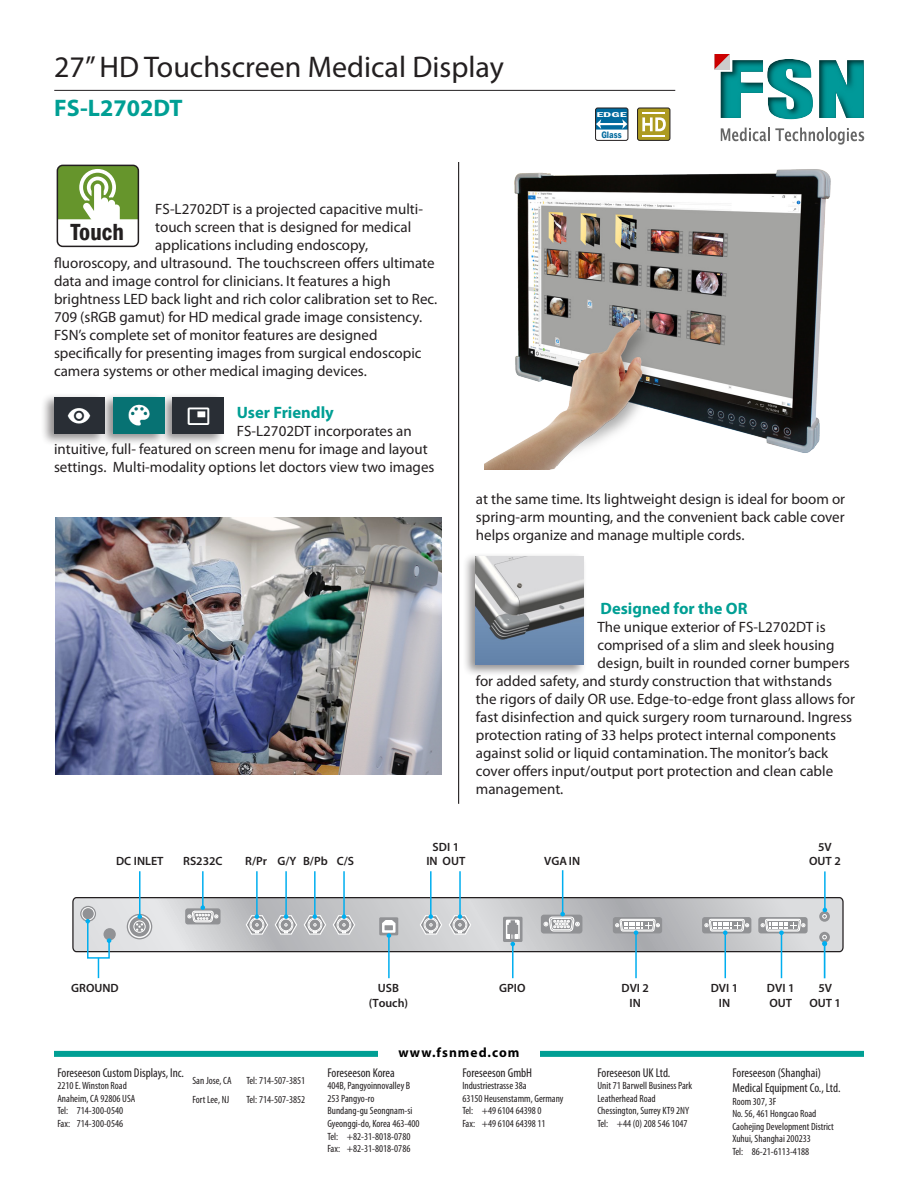
<style>
.page{position:relative;width:918px;height:1188px;background:#fff}
.page>*{position:absolute;margin:0;border:0;box-sizing:border-box;transform-origin:0 0}
.t1{font:30px "Myriad Pro";color:#231f20}
.t2{font:700 24px "Myriad Pro";color:#009f94}
.t3{font:600 condensed 24px "Franklin Gothic";color:#231f20}
.t4{font:700 16.5px "Myriad Pro";color:#009f94}
.t5{font:15px/18px "Myriad Pro";color:#231f20}
.t6{font:700 13.5px "Myriad Pro";letter-spacing:.075em;color:#000}
.t7{font:condensed 12.75px "Myriad Pro";color:#231f20}
.t8{font:600 12px/14.4px "Myriad Pro";color:#231f20;text-align:center}
.t9{font:condensed 10.5px "Myriad Pro";color:#231f20}
.t10{font:600 condensed 9.6px "Franklin Gothic";color:#006a9e}
.t11{font:600 condensed 7.2px "Franklin Gothic";color:#fff;scale:2 1}
</style>
<div class="page">
<svg style="left:72px;top:896px;width:772px;height:54px"></svg>
<hr style="left:202px;top:871px;width:2px;height:37px;background:#00aeef">
<hr style="left:824px;top:871px;width:2px;height:39px;background:#00aeef">
<hr style="left:256px;top:871px;width:2px;height:46px;background:#00aeef">
<hr style="left:285px;top:871px;width:2px;height:46px;background:#00aeef">
<hr style="left:314px;top:871px;width:2px;height:46px;background:#00aeef">
<hr style="left:343px;top:871px;width:2px;height:46px;background:#00aeef">
<hr style="left:430px;top:871px;width:2px;height:46px;background:#00aeef">
<hr style="left:459px;top:871px;width:2px;height:46px;background:#00aeef">
<hr style="left:139px;top:871px;width:2px;height:46px;background:#00aeef">
<hr style="left:562px;top:870px;width:1px;height:44px;background:#00aeef">
<svg style="left:73px;top:898px;width:770px;height:80px"></svg>
<hr style="left:458px;top:162px;width:1px;height:642px;background:#231f20">
<div style="left:54px;top:1051px;width:324px;height:6px;background:#009f94"></div>
<div style="left:540px;top:1051px;width:324px;height:6px;background:#009f94"></div>
<img style="left:819px;top:60px;width:45px;height:58px">
<svg style="left:721px;top:128px;width:143px;height:14px"></svg>
<svg style="left:715px;top:54px;width:98px;height:65px"></svg>
<hr style="left:54px;top:90px;width:621px;height:1px;background:#231f20">
<svg style="left:57px;top:165px;width:81px;height:55px"></svg>
<div style="left:57px;top:165px;width:82px;height:82px;border:2px solid #231f20;border-radius:5px"></div>
<div style="left:41px;top:393px;width:185px;height:53px;background:#231f20;opacity:.5"></div>
<img style="left:54px;top:397px;width:51px;height:37px">
<img style="left:113px;top:397px;width:51px;height:37px">
<img style="left:172px;top:397px;width:51px;height:37px">
<div style="left:462px;top:552px;width:125px;height:125px;background:#231f20;opacity:.5"></div>
<img style="left:476px;top:557px;width:108px;height:108px">
<img style="left:55px;top:517px;width:386px;height:258px">
<div style="left:595px;top:108px;width:33px;height:33px;border:1px solid #231f20;border-radius:2px"></div>
<svg style="left:596px;top:108px;width:32px;height:22px"></svg>
<div style="left:638px;top:108px;width:32px;height:32px;background:#ad9b20;border-radius:2px"></div>
<div style="left:637px;top:108px;width:33px;height:33px;border:1px solid #231f20;border-radius:2px"></div>
<svg style="left:642px;top:112px;width:24px;height:19px"></svg>
<hr style="left:642px;top:135px;width:23px;height:2px;background:#fff">
<img style="left:484px;top:139px;width:368px;height:331px">
<p class="t1" style="left:54px;top:48px;width:451px">27” HD Touchscreen Medical Display</p>
<p class="t2" style="left:54px;top:92px;width:130px">FS-L2702DT</p>
<p class="t5" style="left:155px;top:199px;width:269px">FS-L2702DT is a projected capacitive multi-</p>
<p class="t5" style="left:155px;top:217px;width:257px">touch screen that is designed for medical</p>
<p class="t5" style="left:155px;top:235px;width:214px">applications including endoscopy,</p>
<p class="t5" style="left:54px;top:253px;width:382px">fluoroscopy, and ultrasound. The touchscreen offers ultimate</p>
<p class="t5" style="left:54px;top:271px;width:338px">data and image control for clinicians. It features a high</p>
<p class="t5" style="left:54px;top:289px;width:385px">brightness LED back light and rich color calibration set to Rec.</p>
<p class="t5" style="left:54px;top:307px;width:370px">709 (sRGB gamut) for HD medical grade image consistency.</p>
<p class="t5" style="left:54px;top:325px;width:325px">FSN’s complete set of monitor features are designed</p>
<p class="t5" style="left:54px;top:343px;width:369px">specifically for presenting images from surgical endoscopic</p>
<p class="t5" style="left:54px;top:361px;width:314px">camera systems or other medical imaging devices.</p>
<p class="t4" style="left:237px;top:401px;width:99px">User Friendly</p>
<p class="t5" style="left:54px;top:421px;width:382px;text-indent:183px">FS-L2702DT incorporates an intuitive, full- featured on screen menu for image and layout settings. Multi-modality options let doctors view two images</p>
<p class="t3" style="left:71px;top:216px;width:55px">Touch</p>
<p class="t11" style="left:596px;top:110px;width:17px">EDGE</p>
<p class="t10" style="left:601px;top:128px;width:22px">Glass</p>
<p class="t5" style="left:476px;top:489px;width:371px;text-align:justify">at the same time. Its lightweight design is ideal for boom or spring-arm mounting, and the convenient back cable cover helps organize and manage multiple cords.</p>
<p class="t8" style="left:116px;top:854px;width:49px">DC INLET</p>
<p class="t8" style="left:183px;top:854px;width:41px">RS232C</p>
<p class="t8" style="left:245px;top:854px;width:110px">R/Pr G/Y B/Pb C/S</p>
<p class="t4" style="left:601px;top:597px;width:149px">Designed for the OR</p>
<p class="t5" style="left:597px;top:617px;width:230px">The unique exterior of FS-L2702DT is</p>
<p class="t5" style="left:597px;top:635px;width:239px">comprised of a slim and sleek housing</p>
<p class="t5" style="left:597px;top:653px;width:254px">design, built in rounded corner bumpers</p>
<p class="t5" style="left:476px;top:671px;width:358px">for added safety, and sturdy construction that withstands</p>
<p class="t5" style="left:476px;top:689px;width:381px">the rigors of daily OR use. Edge-to-edge front glass allows for</p>
<p class="t5" style="left:476px;top:707px;width:378px">fast disinfection and quick surgery room turnaround. Ingress</p>
<p class="t5" style="left:476px;top:725px;width:362px">protection rating of 33 helps protect internal components</p>
<p class="t5" style="left:476px;top:743px;width:354px">against solid or liquid contamination. The monitor’s back</p>
<p class="t5" style="left:476px;top:761px;width:359px">cover offers input/output port protection and clean cable</p>
<p class="t5" style="left:476px;top:779px;width:89px">management.</p>
<p class="t8" style="left:426px;top:840px;width:40px">SDI 1<br>IN OUT</p>
<p class="t8" style="left:544px;top:854px;width:37px">VGA IN</p>
<p class="t8" style="left:809px;top:840px;width:33px">5V<br>OUT 2</p>
<p class="t8" style="left:71px;top:981px;width:49px">GROUND</p>
<p class="t8" style="left:378px;top:981px;width:23px">USB</p>
<p class="t8" style="left:499px;top:981px;width:28px">GPIO</p>
<p class="t8" style="left:369px;top:995px;width:41px">(Touch)</p>
<p class="t6" style="left:398px;top:1044px;width:123px">www.fsnmed.com</p>
<p class="t8" style="left:621px;top:981px;width:29px">DVI 2<br>IN</p>
<p class="t8" style="left:711px;top:981px;width:29px">DVI 1<br>IN</p>
<p class="t8" style="left:767px;top:981px;width:29px;text-align:left">DVI 1<br>OUT</p>
<p class="t8" style="left:809px;top:981px;width:33px">5V<br>OUT 1</p>
<p class="t7" style="left:57px;top:1065px;width:128px">Foreseeson Custom Displays, Inc.</p>
<p class="t9" style="left:57px;top:1079px;width:71px">2210 E. Winston Road</p>
<p class="t9" style="left:57px;top:1092px;width:80px">Anaheim, CA 92806 USA</p>
<p class="t9" style="left:57px;top:1105px;width:67px">Tel: 714-300-0540</p>
<p class="t9" style="left:57px;top:1117px;width:67px">Fax: 714-300-0546</p>
<p class="t9" style="left:192px;top:1074px;width:41px">San Jose, CA</p>
<p class="t9" style="left:246px;top:1074px;width:60px">Tel: 714-507-3851</p>
<p class="t9" style="left:192px;top:1093px;width:38px">Fort Lee, NJ</p>
<p class="t9" style="left:246px;top:1093px;width:60px">Tel: 714-507-3852</p>
<p class="t7" style="left:327px;top:1065px;width:69px">Foreseeson Korea</p>
<p class="t9" style="left:327px;top:1079px;width:84px">404B, Pangyoinnovalley B</p>
<p class="t9" style="left:327px;top:1092px;width:49px">253 Pangyo-ro</p>
<p class="t9" style="left:327px;top:1105px;width:86px">Bundang-gu Seongnam-si</p>
<p class="t9" style="left:327px;top:1117px;width:94px">Gyeonggi-do, Korea 463-400</p>
<p class="t9" style="left:327px;top:1130px;width:84px">Tel: +82-31-8018-0780</p>
<p class="t9" style="left:327px;top:1142px;width:84px">Fax: +82-31-8018-0786</p>
<p class="t7" style="left:462px;top:1065px;width:71px">Foreseeson GmbH</p>
<p class="t9" style="left:462px;top:1079px;width:66px">Industriestrasse 38a</p>
<p class="t9" style="left:462px;top:1092px;width:103px">63150 Heusenstamm, Germany</p>
<p class="t9" style="left:462px;top:1105px;width:81px">Tel: +49 6104 64398 0</p>
<p class="t9" style="left:462px;top:1117px;width:85px">Fax: +49 6104 64398 11</p>
<p class="t7" style="left:597px;top:1065px;width:75px">Foreseeson UK Ltd.</p>
<p class="t9" style="left:597px;top:1079px;width:96px">Unit 71 Barwell Business Park</p>
<p class="t9" style="left:597px;top:1092px;width:60px">Leatherhead Road</p>
<p class="t9" style="left:597px;top:1105px;width:93px">Chessington, Surrey KT9 2NY</p>
<p class="t9" style="left:597px;top:1117px;width:92px">Tel: +44 (0) 208 546 1047</p>
<p class="t7" style="left:732px;top:1065px;width:90px">Foreseeson (Shanghai)</p>
<p class="t7" style="left:732px;top:1080px;width:110px">Medical Equipment Co., Ltd.</p>
<p class="t9" style="left:732px;top:1095px;width:45px">Room 307, 3F</p>
<p class="t9" style="left:732px;top:1107px;width:86px">No. 56, 461 Hongcao Road</p>
<p class="t9" style="left:732px;top:1120px;width:103px">Caohejing Development District</p>
<p class="t9" style="left:732px;top:1133px;width:80px">Xuhui, Shanghai 200233</p>
<p class="t9" style="left:732px;top:1145px;width:78px">Tel: 86-21-6113-4188</p>
</div>
